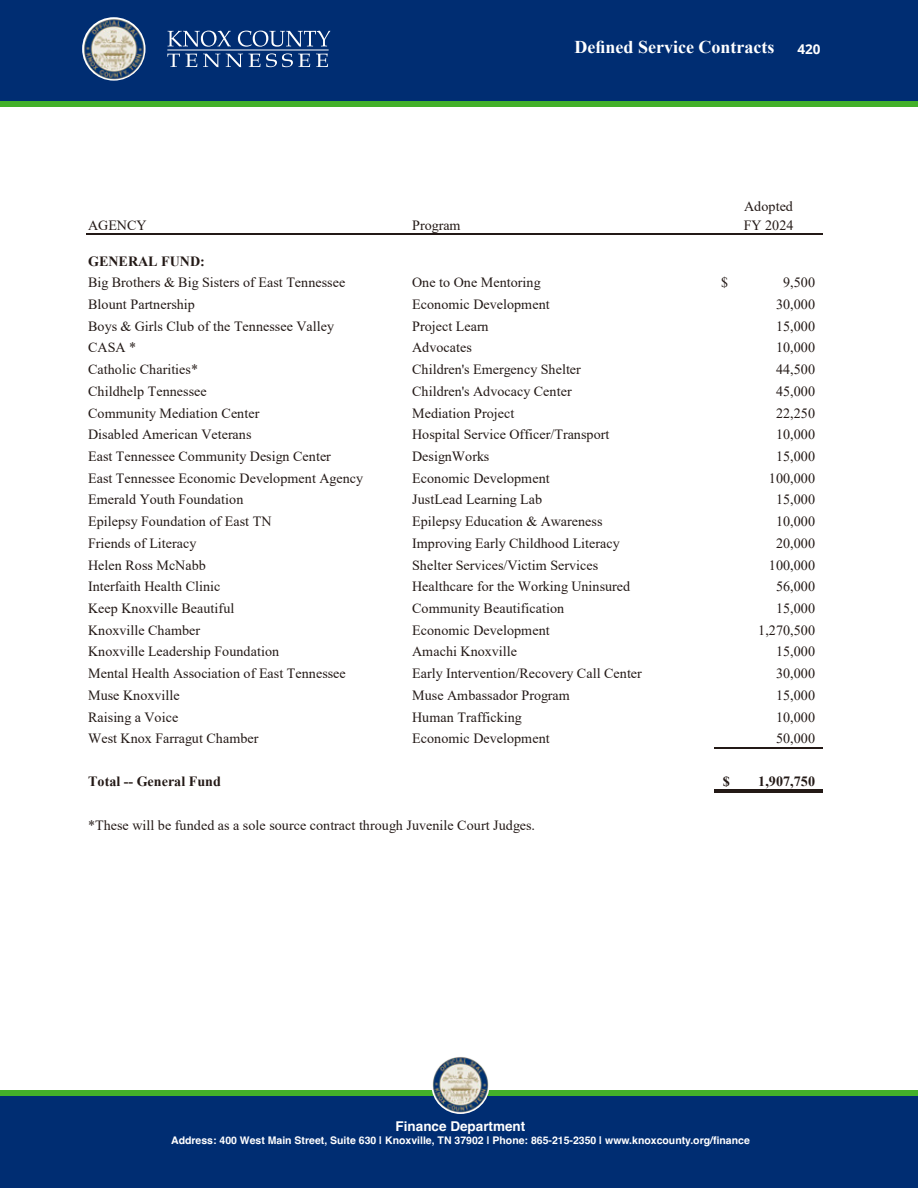
<style>
.page{position:relative;width:918px;height:1188px;background:#fff}
.page>*{position:absolute;margin:0;border:0;box-sizing:border-box;transform-origin:0 0}
.t1{font:700 18px "Times New Roman";color:#fff}
.t2{font:14.1px "Times New Roman";letter-spacing:.005em;color:#231916}
.t3{font:700 14.1px "Times New Roman";color:#231916}
.t4{font:700 13.5px "Helvetica";color:#fff}
.t5{font:700 13.5px "Open Sans";color:#fff}
.t6{font:700 10.5px "Helvetica";color:#fff}
</style>
<div class="page">
<div style="left:0;top:101px;width:918px;height:6px;background:#43b02a"></div>
<div style="left:0;top:1090px;width:918px;height:11px;background:#43b02a"></div>
<div style="left:0;top:1096px;width:918px;height:92px;background:#002d72"></div>
<div style="left:0;top:0;width:918px;height:101px;background:#002d72"></div>
<img style="left:432px;top:1057px;width:57px;height:57px">
<svg style="left:167px;top:54px;width:30px;height:13px"></svg>
<svg style="left:203px;top:54px;width:17px;height:13px"></svg>
<svg style="left:226px;top:53px;width:84px;height:14px"></svg>
<svg style="left:316px;top:54px;width:12px;height:13px"></svg>
<svg style="left:168px;top:31px;width:63px;height:16px"></svg>
<svg style="left:238px;top:31px;width:92px;height:16px"></svg>
<hr style="left:167px;top:50px;width:162px;height:1px;background:#fff">
<img style="left:82px;top:17px;width:64px;height:64px">
<hr style="left:86px;top:233px;width:736px;height:2px;background:#231916">
<hr style="left:714px;top:747px;width:108px;height:1px;background:#231916">
<hr style="left:714px;top:789px;width:108px;height:1px;background:#231916">
<hr style="left:714px;top:791px;width:108px;height:2px;background:#231916">
<p class="t1" style="left:575px;top:34px;width:201px">Defined Service Contracts</p>
<p class="t5" style="left:798px;top:39px;width:25px">420</p>
<p class="t2" style="left:744px;top:197px;width:50px">Adopted</p>
<p class="t2" style="left:88px;top:215px;width:60px">AGENCY</p>
<p class="t2" style="left:412px;top:215px;width:50px">Program</p>
<p class="t2" style="left:744px;top:215px;width:51px">FY 2024</p>
<p class="t3" style="left:88px;top:251px;width:118px">GENERAL FUND:</p>
<p class="t2" style="left:88px;top:273px;width:259px">Big Brothers &amp; Big Sisters of East Tennessee</p>
<p class="t2" style="left:412px;top:273px;width:130px">One to One Mentoring</p>
<p class="t2" style="left:721px;top:273px;width:9px">$</p>
<p class="t2" style="left:783px;top:273px;width:33px">9,500</p>
<p class="t2" style="left:88px;top:294px;width:108px">Blount Partnership</p>
<p class="t2" style="left:412px;top:294px;width:139px">Economic Development</p>
<p class="t2" style="left:776px;top:294px;width:41px">30,000</p>
<p class="t2" style="left:88px;top:316px;width:248px">Boys &amp; Girls Club of the Tennessee Valley</p>
<p class="t2" style="left:412px;top:316px;width:78px">Project Learn</p>
<p class="t2" style="left:776px;top:316px;width:41px">15,000</p>
<p class="t2" style="left:88px;top:338px;width:49px">CASA *</p>
<p class="t2" style="left:412px;top:338px;width:61px">Advocates</p>
<p class="t2" style="left:776px;top:338px;width:41px">10,000</p>
<p class="t2" style="left:88px;top:359px;width:111px">Catholic Charities*</p>
<p class="t2" style="left:412px;top:359px;width:170px">Children's Emergency Shelter</p>
<p class="t2" style="left:776px;top:359px;width:41px">44,500</p>
<p class="t2" style="left:88px;top:381px;width:120px">Childhelp Tennessee</p>
<p class="t2" style="left:412px;top:381px;width:161px">Children's Advocacy Center</p>
<p class="t2" style="left:776px;top:381px;width:41px">45,000</p>
<p class="t2" style="left:88px;top:403px;width:173px">Community Mediation Center</p>
<p class="t2" style="left:412px;top:403px;width:104px">Mediation Project</p>
<p class="t2" style="left:776px;top:403px;width:41px">22,250</p>
<p class="t2" style="left:88px;top:425px;width:165px">Disabled American Veterans</p>
<p class="t2" style="left:412px;top:425px;width:199px">Hospital Service Officer/Transport</p>
<p class="t2" style="left:776px;top:425px;width:41px">10,000</p>
<p class="t2" style="left:88px;top:446px;width:244px">East Tennessee Community Design Center</p>
<p class="t2" style="left:412px;top:446px;width:79px">DesignWorks</p>
<p class="t2" style="left:776px;top:446px;width:41px">15,000</p>
<p class="t2" style="left:88px;top:468px;width:277px">East Tennessee Economic Development Agency</p>
<p class="t2" style="left:412px;top:468px;width:139px">Economic Development</p>
<p class="t2" style="left:769px;top:468px;width:48px">100,000</p>
<p class="t2" style="left:88px;top:490px;width:157px">Emerald Youth Foundation</p>
<p class="t2" style="left:412px;top:490px;width:131px">JustLead Learning Lab</p>
<p class="t2" style="left:776px;top:490px;width:41px">15,000</p>
<p class="t2" style="left:88px;top:511px;width:185px">Epilepsy Foundation of East TN</p>
<p class="t2" style="left:412px;top:511px;width:192px">Epilepsy Education &amp; Awareness</p>
<p class="t2" style="left:776px;top:511px;width:41px">10,000</p>
<p class="t2" style="left:88px;top:533px;width:110px">Friends of Literacy</p>
<p class="t2" style="left:412px;top:533px;width:209px">Improving Early Childhood Literacy</p>
<p class="t2" style="left:776px;top:533px;width:41px">20,000</p>
<p class="t2" style="left:88px;top:555px;width:119px">Helen Ross McNabb</p>
<p class="t2" style="left:412px;top:555px;width:187px">Shelter Services/Victim Services</p>
<p class="t2" style="left:769px;top:555px;width:48px">100,000</p>
<p class="t2" style="left:88px;top:577px;width:134px">Interfaith Health Clinic</p>
<p class="t2" style="left:412px;top:577px;width:220px">Healthcare for the Working Uninsured</p>
<p class="t2" style="left:776px;top:577px;width:41px">56,000</p>
<p class="t2" style="left:88px;top:598px;width:148px">Keep Knoxville Beautiful</p>
<p class="t2" style="left:412px;top:598px;width:154px">Community Beautification</p>
<p class="t2" style="left:776px;top:598px;width:41px">15,000</p>
<p class="t2" style="left:88px;top:620px;width:114px">Knoxville Chamber</p>
<p class="t2" style="left:412px;top:620px;width:139px">Economic Development</p>
<p class="t2" style="left:758px;top:620px;width:58px">1,270,500</p>
<p class="t2" style="left:88px;top:642px;width:193px">Knoxville Leadership Foundation</p>
<p class="t2" style="left:412px;top:642px;width:106px">Amachi Knoxville</p>
<p class="t2" style="left:776px;top:642px;width:41px">15,000</p>
<p class="t2" style="left:88px;top:663px;width:259px">Mental Health Association of East Tennessee</p>
<p class="t2" style="left:412px;top:663px;width:231px">Early Intervention/Recovery Call Center</p>
<p class="t2" style="left:776px;top:663px;width:41px">30,000</p>
<p class="t2" style="left:88px;top:685px;width:93px">Muse Knoxville</p>
<p class="t2" style="left:412px;top:685px;width:159px">Muse Ambassador Program</p>
<p class="t2" style="left:776px;top:685px;width:41px">15,000</p>
<p class="t2" style="left:88px;top:707px;width:92px">Raising a Voice</p>
<p class="t2" style="left:412px;top:707px;width:111px">Human Trafficking</p>
<p class="t2" style="left:776px;top:707px;width:41px">10,000</p>
<p class="t2" style="left:88px;top:729px;width:172px">West Knox Farragut Chamber</p>
<p class="t2" style="left:412px;top:729px;width:139px">Economic Development</p>
<p class="t2" style="left:776px;top:729px;width:41px">50,000</p>
<p class="t3" style="left:88px;top:771px;width:134px">Total -- General Fund</p>
<p class="t3" style="left:723px;top:771px;width:9px">$</p>
<p class="t3" style="left:758px;top:771px;width:58px">1,907,750</p>
<p class="t2" style="left:88px;top:815px;width:448px">*These will be funded as a sole source contract through Juvenile Court Judges.</p>
<p class="t4" style="left:396px;top:1118px;width:131px">Finance Department</p>
<p class="t6" style="left:171px;top:1134px;width:580px">Address: 400 West Main Street, Suite 630 | Knoxville, TN 37902 | Phone: 865-215-2350 | www.knoxcounty.org/finance</p>
</div>
